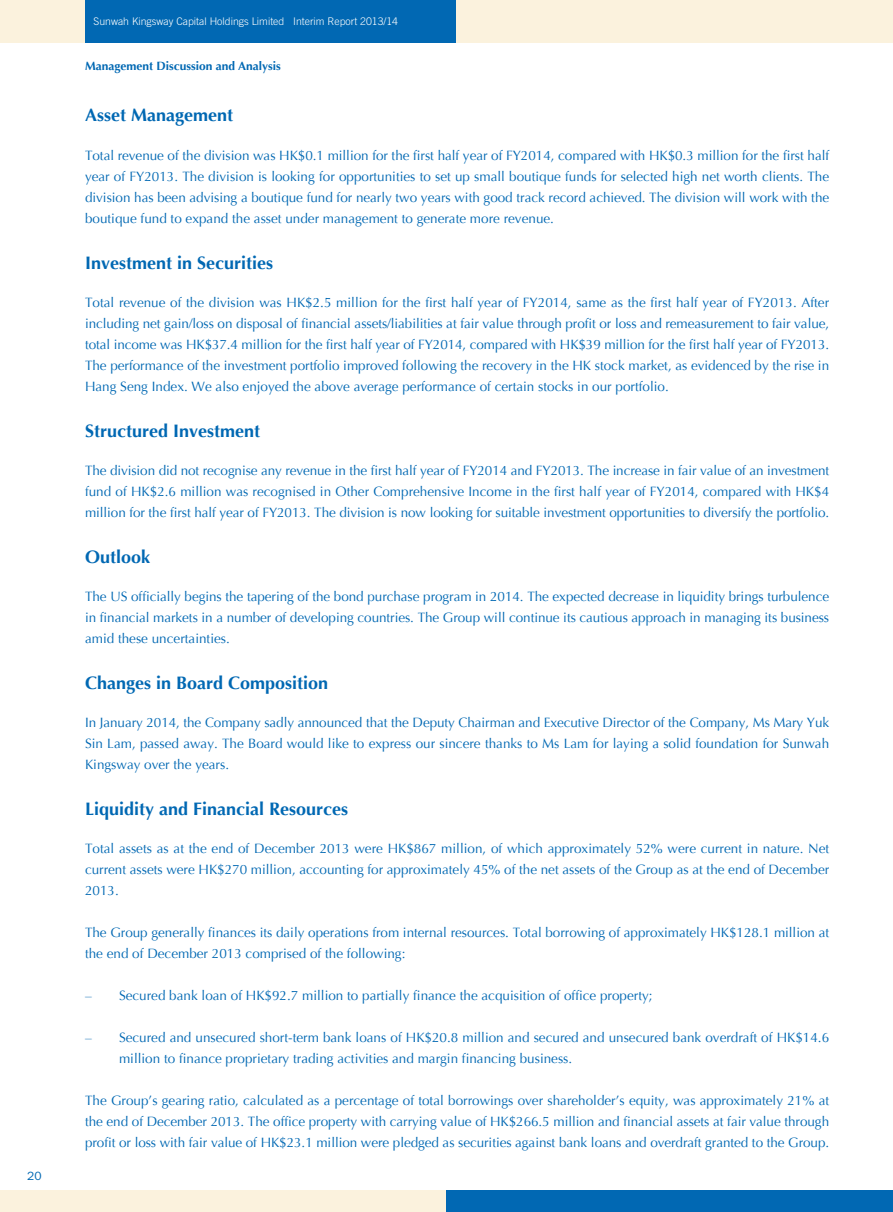
<style>
.page{position:relative;width:893px;height:1212px;background:#fff}
.page>*{position:absolute;margin:0;border:0;box-sizing:border-box;transform-origin:0 0}
.t1{font:700 18px "Optima";color:#0168b3}
.t2{font:13.5px/21px "Optima";color:#0168b3;text-align:justify}
.t3{font:700 12px "Optima";color:#0168b3}
.t4{font:12px "Franklin Gothic";color:#0168b3}
.t5{font:300 10.5px "Trade Gothic";color:#fff}
</style>
<div class="page">
<div style="left:0;top:0;width:85px;height:43px;background:#fbf2dd"></div>
<div style="left:85px;top:0;width:371px;height:43px;background:#0168b3"></div>
<div style="left:456px;top:0;width:437px;height:43px;background:#fbf2dd"></div>
<div style="left:0;top:1191px;width:446px;height:21px;background:#fbf2dd"></div>
<div style="left:446px;top:1191px;width:447px;height:21px;background:#0168b3"></div>
<p class="t4" style="left:27px;top:1171px;width:16px">20</p>
<p class="t5" style="left:94px;top:17px;width:306px">Sunwah Kingsway Capital Holdings Limited Interim Report 2013/14</p>
<p class="t3" style="left:85px;top:59px;width:197px">Management Discussion and Analysis</p>
<h1 class="t1" style="left:85px;top:105px;width:150px">Asset Management</h1>
<p class="t2" style="left:85px;top:145px;width:746px">Total revenue of the division was HK$0.1 million for the first half year of FY2014, compared with HK$0.3 million for the first half year of FY2013. The division is looking for opportunities to set up small boutique funds for selected high net worth clients. The division has been advising a boutique fund for nearly two years with good track record achieved. The division will work with the boutique fund to expand the asset under management to generate more revenue.</p>
<h1 class="t1" style="left:85px;top:252px;width:190px">Investment in Securities</h1>
<p class="t2" style="left:85px;top:292px;width:746px">Total revenue of the division was HK$2.5 million for the first half year of FY2014, same as the first half year of FY2013. After including net gain/loss on disposal of financial assets/liabilities at fair value through profit or loss and remeasurement to fair value, total income was HK$37.4 million for the first half year of FY2014, compared with HK$39 million for the first half year of FY2013.<br>The performance of the investment portfolio improved following the recovery in the HK stock market, as evidenced by the rise in Hang Seng Index. We also enjoyed the above average performance of certain stocks in our portfolio.</p>
<h1 class="t1" style="left:85px;top:420px;width:177px">Structured Investment</h1>
<p class="t2" style="left:85px;top:460px;width:746px">The division did not recognise any revenue in the first half year of FY2014 and FY2013. The increase in fair value of an investment fund of HK$2.6 million was recognised in Other Comprehensive Income in the first half year of FY2014, compared with HK$4 million for the first half year of FY2013. The division is now looking for suitable investment opportunities to diversify the portfolio.</p>
<h1 class="t1" style="left:85px;top:546px;width:67px">Outlook</h1>
<p class="t2" style="left:85px;top:586px;width:746px">The US officially begins the tapering of the bond purchase program in 2014. The expected decrease in liquidity brings turbulence in financial markets in a number of developing countries. The Group will continue its cautious approach in managing its business amid these uncertainties.</p>
<h1 class="t1" style="left:85px;top:672px;width:245px">Changes in Board Composition</h1>
<p class="t2" style="left:85px;top:712px;width:746px">In January 2014, the Company sadly announced that the Deputy Chairman and Executive Director of the Company, Ms Mary Yuk Sin Lam, passed away. The Board would like to express our sincere thanks to Ms Lam for laying a solid foundation for Sunwah Kingsway over the years.</p>
<h1 class="t1" style="left:85px;top:798px;width:265px">Liquidity and Financial Resources</h1>
<p class="t2" style="left:85px;top:838px;width:746px">Total assets as at the end of December 2013 were HK$867 million, of which approximately 52% were current in nature. Net current assets were HK$270 million, accounting for approximately 45% of the net assets of the Group as at the end of December 2013.</p>
<p class="t2" style="left:85px;top:922px;width:746px">The Group generally finances its daily operations from internal resources. Total borrowing of approximately HK$128.1 million at the end of December 2013 comprised of the following:</p>
<p class="t2" style="left:85px;top:985px;width:569px">– Secured bank loan of HK$92.7 million to partially finance the acquisition of office property;</p>
<p class="t2" style="left:119px;top:1027px;width:712px;text-indent:-34px">– Secured and unsecured short-term bank loans of HK$20.8 million and secured and unsecured bank overdraft of HK$14.6 million to finance proprietary trading activities and margin financing business.</p>
<p class="t2" style="left:85px;top:1090px;width:746px">The Group’s gearing ratio, calculated as a percentage of total borrowings over shareholder’s equity, was approximately 21% at the end of December 2013. The office property with carrying value of HK$266.5 million and financial assets at fair value through profit or loss with fair value of HK$23.1 million were pledged as securities against bank loans and overdraft granted to the Group.</p>
</div>
